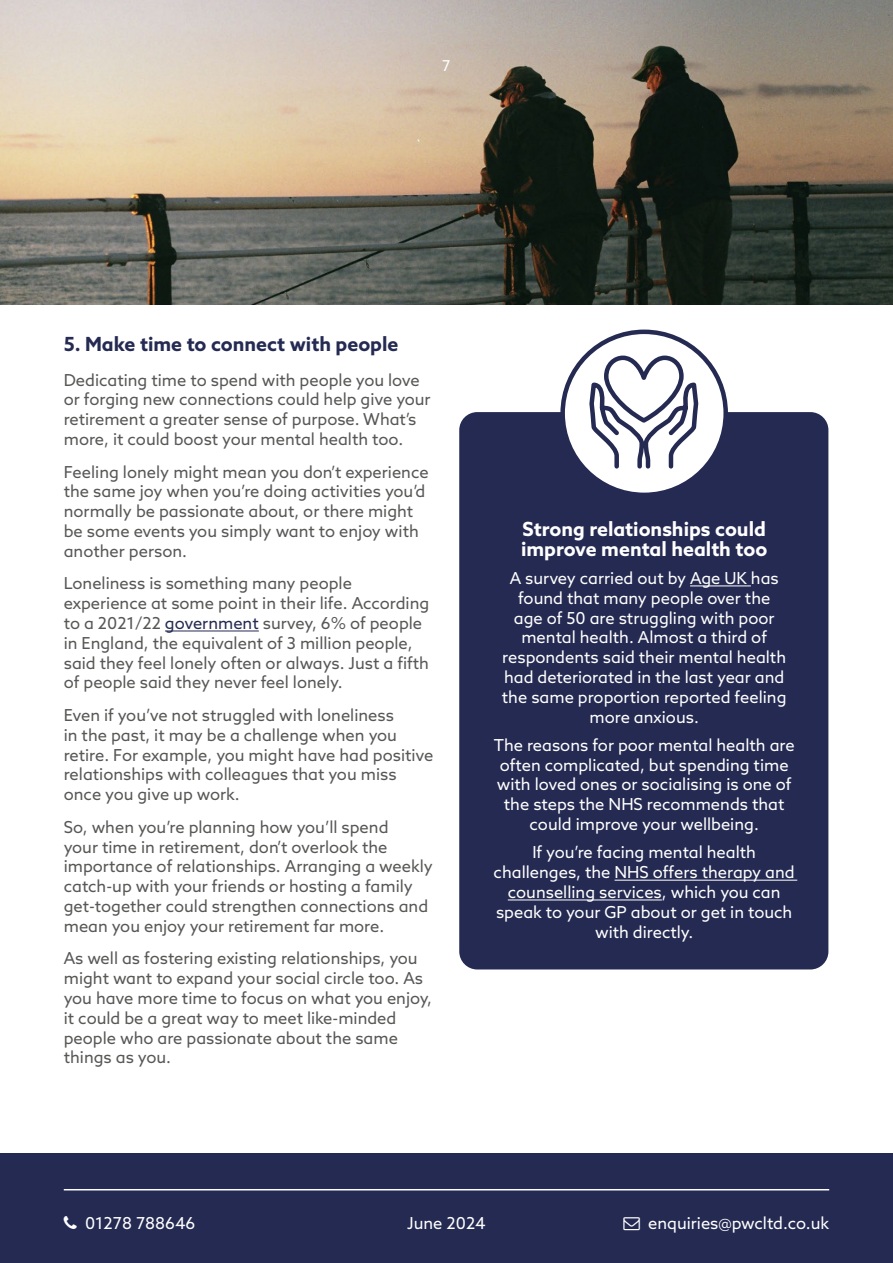
<style>
.page{position:relative;width:893px;height:1263px;background:#fff}
.page>*{position:absolute;margin:0;border:0;box-sizing:border-box;transform-origin:0 0}
.t1{font:700 19.5px/19.8px "Azo Sans";color:#fff}
.t2{font:700 19.5px "Azo Sans";color:#252a52}
.t3{font:16.5px/19.8px "Azo Sans";color:#575756}
.t4{font:16.5px/19.8px "Azo Sans";color:#fff;text-align:center}
.t5{font:15px "Azo Sans";color:#fff}
.s1{color:#252a52}
</style>
<div class="page">
<img style="left:0;top:0;width:893px;height:304px">
<div style="left:0;top:1153px;width:893px;height:110px;background:#252a52"></div>
<hr style="left:64px;top:1189px;width:765px;height:1px;background:#fff">
<hr style="left:165px;top:630px;width:94px;height:1px;background:#252a52">
<div style="left:459px;top:412px;width:369px;height:557px;background:#252a52;border-radius:18px"></div>
<hr style="left:690px;top:585px;width:61px;height:1px;background:#fff">
<hr style="left:615px;top:880px;width:182px;height:1px;background:#fff">
<hr style="left:508px;top:899px;width:154px;height:1px;background:#fff">
<svg style="left:563px;top:332px;width:163px;height:163px"></svg>
<div style="left:560px;top:330px;width:168px;height:167px;border:4px solid #252a52;border-radius:50%"></div>
<svg style="left:587px;top:353px;width:113px;height:132px"></svg>
<p class="t5" style="left:442px;top:56px;width:10px">7</p>
<p class="t2" style="left:64px;top:332px;width:336px">5. Make time to connect with people</p>
<p class="t3" style="left:64px;top:370px;width:368px">Dedicating time to spend with people you love or forging new connections could help give your retirement a greater sense of purpose. What’s more, it could boost your mental health too.</p>
<p class="t3" style="left:64px;top:462px;width:366px">Feeling lonely might mean you don’t experience the same joy when you’re doing activities you’d normally be passionate about, or there might be some events you simply want to enjoy with another person.</p>
<p class="t3" style="left:64px;top:573px;width:367px">Loneliness is something many people experience at some point in their life. According to a 2021/22 <span class="s1">government</span> survey, 6% of people in England, the equivalent of 3 million people, said they feel lonely often or always. Just a fifth of people said they never feel lonely.</p>
<p class="t3" style="left:64px;top:705px;width:371px">Even if you’ve not struggled with loneliness<br>in the past, it may be a challenge when you retire. For example, you might have had positive relationships with colleagues that you miss once you give up work.</p>
<p class="t3" style="left:64px;top:817px;width:371px">So, when you’re planning how you’ll spend<br>your time in retirement, don’t overlook the importance of relationships. Arranging a weekly catch-up with your friends or hosting a family get-together could strengthen connections and mean you enjoy your retirement far more.</p>
<p class="t3" style="left:64px;top:948px;width:370px">As well as fostering existing relationships, you might want to expand your social circle too. As you have more time to focus on what you enjoy, it could be a great way to meet like-minded people who are passionate about the same things as you.</p>
<p class="t1" style="left:521px;top:519px;width:248px">Strong relationships could improve mental health too</p>
<p class="t4" style="left:502px;top:568px;width:286px">A survey carried out by Age UK has found that many people over the age of 50 are struggling with poor mental health. Almost a third of respondents said their mental health had deteriorated in the last year and the same proportion reported feeling more anxious.</p>
<p class="t4" style="left:494px;top:735px;width:302px">The reasons for poor mental health are often complicated, but spending time with loved ones or socialising is one of the steps the NHS recommends that could improve your wellbeing.</p>
<p class="t4" style="left:494px;top:842px;width:303px">If you’re facing mental health challenges, the NHS offers therapy and counselling services, which you can speak to your GP about or get in touch with directly.</p>
<p class="t4" style="left:85px;top:1213px;width:112px">01278 788646</p>
<p class="t4" style="left:648px;top:1213px;width:183px">enquiries@pwcltd.co.uk</p>
<p class="t4" style="left:407px;top:1213px;width:80px">June 2024</p>
</div>
